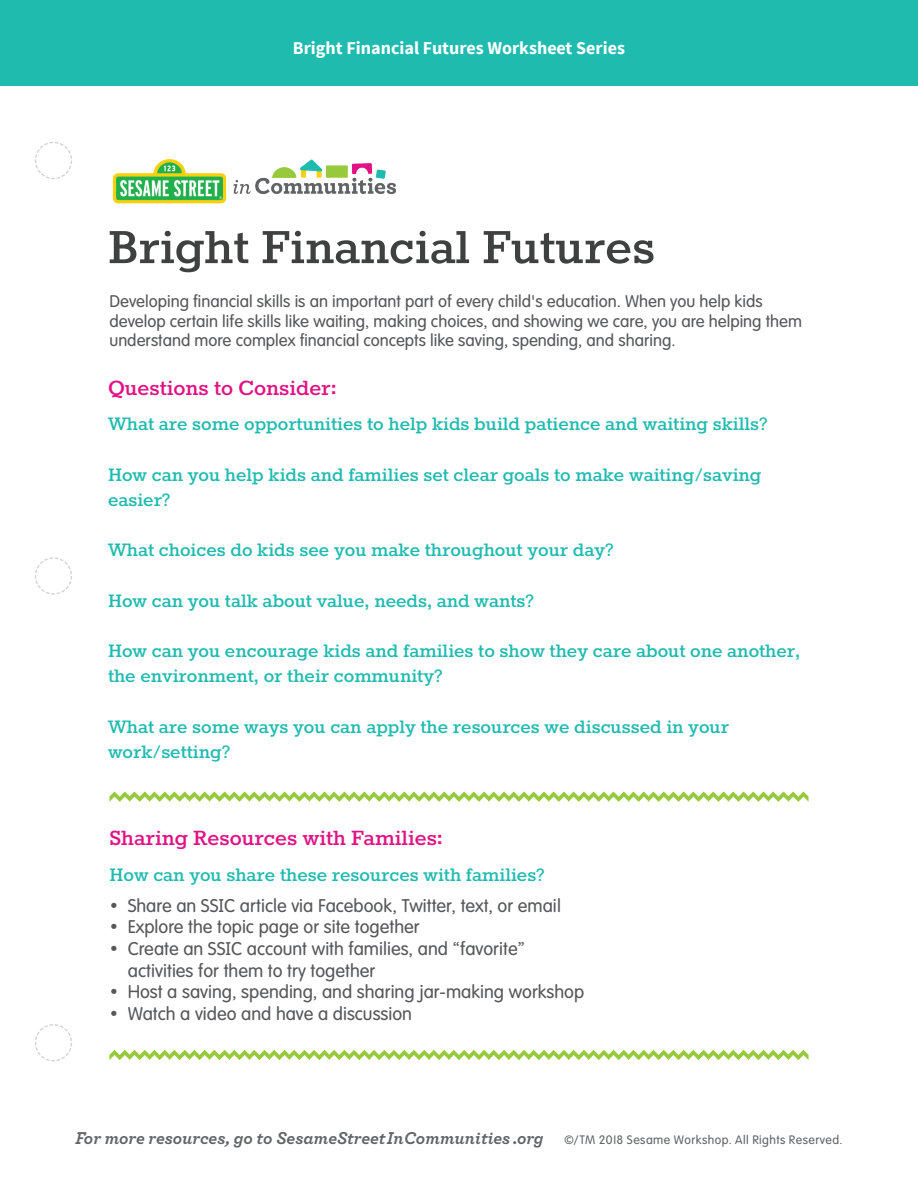
<style>
.page{position:relative;width:918px;height:1188px;background:#fff}
.page>*{position:absolute;margin:0;border:0;box-sizing:border-box;transform-origin:0 0}
.t1{font:700 54px "Rokkitt";color:#3f4040}
.t2{font:700 24px "Rokkitt";color:#e31183}
.t3{font:700 21px/25.2px "Rokkitt";color:#20bbaf}
.t4{font:18px/21.6px "Sesame Wkshp";color:#57585a}
.t5{font:italic 700 18px "Archer";color:#616468}
.t6{font:700 18px "Source Sans Pro";color:#fff}
.t7{font:16.5px/19.8px "Sesame Wkshp";color:#57585a}
.s1{font-family:"Sesame Wkshp";font-weight:400;font-style:normal;font-size:12px}
</style>
<div class="page">
<svg style="left:109px;top:791px;width:700px;height:11px"></svg>
<svg style="left:109px;top:1050px;width:700px;height:10px"></svg>
<img style="left:112px;top:159px;width:284px;height:45px">
<div style="left:0;top:0;width:918px;height:86px;background:#20bbaf"></div>
<svg style="left:35px;top:142px;width:37px;height:37px"></svg>
<svg style="left:35px;top:557px;width:37px;height:38px"></svg>
<svg style="left:35px;top:1024px;width:37px;height:37px"></svg>
<p class="t6" style="left:293px;top:37px;width:334px">Bright Financial Futures Worksheet Series</p>
<h1 class="t1" style="left:108px;top:219px;width:549px">Bright Financial Futures</h1>
<p class="t7" style="left:109px;top:291px;width:694px">Developing financial skills is an important part of every child's education. When you help kids develop certain life skills like waiting, making choices, and showing we care, you are helping them understand more complex financial concepts like saving, spending, and sharing.</p>
<p class="t2" style="left:108px;top:375px;width:230px">Questions to Consider:</p>
<p class="t3" style="left:108px;top:412px;width:661px">What are some opportunities to help kids build patience and waiting skills?</p>
<p class="t3" style="left:108px;top:463px;width:655px">How can you help kids and families set clear goals to make waiting/saving easier?</p>
<p class="t3" style="left:108px;top:538px;width:507px">What choices do kids see you make throughout your day?</p>
<p class="t3" style="left:108px;top:589px;width:427px">How can you talk about value, needs, and wants?</p>
<p class="t3" style="left:108px;top:639px;width:694px">How can you encourage kids and families to show they care about one another, the environment, or their community?</p>
<p class="t3" style="left:108px;top:715px;width:623px">What are some ways you can apply the resources we discussed in your work/setting?</p>
<p class="t2" style="left:109px;top:826px;width:335px">Sharing Resources with Families:</p>
<p class="t3" style="left:109px;top:863px;width:436px">How can you share these resources with families?</p>
<p class="t4" style="left:109px;top:895px;width:453px">• Share an SSIC article via Facebook, Twitter, text, or email</p>
<p class="t4" style="left:109px;top:916px;width:312px">• Explore the topic page or site together</p>
<p class="t4" style="left:128px;top:938px;width:399px;text-indent:-18px">• Create an SSIC account with families, and “favorite” activities for them to try together</p>
<p class="t4" style="left:109px;top:981px;width:476px">• Host a saving, spending, and sharing jar-making workshop</p>
<p class="t4" style="left:109px;top:1003px;width:304px">• Watch a video and have a discussion</p>
<p class="t5" style="left:75px;top:1124px;width:769px">For more resources, go to SesameStreetInCommunities .org <span class="s1">©/TM 2018 Sesame Workshop. All Rights Reserved.</span></p>
</div>
